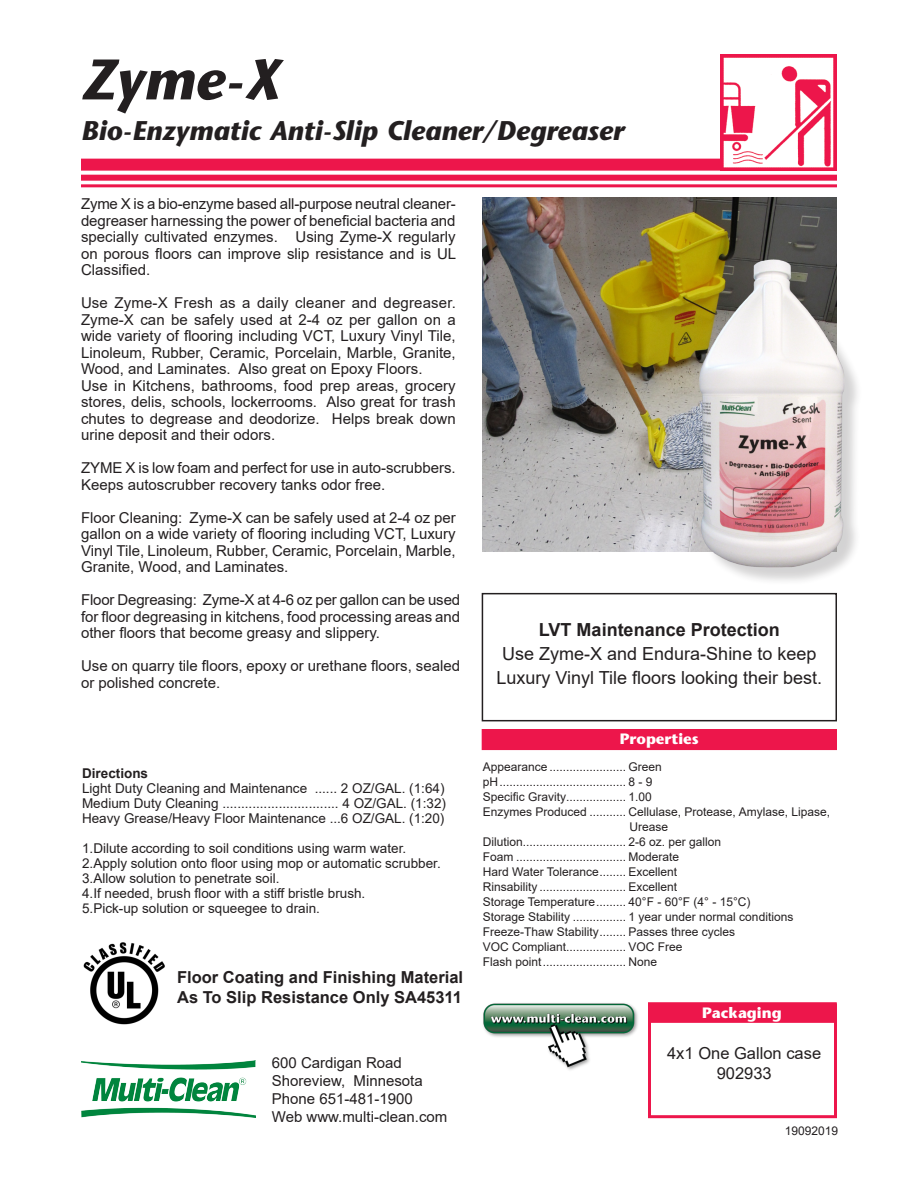
<style>
.page{position:relative;width:918px;height:1188px;background:#fff}
.page>*{position:absolute;margin:0;border:0;box-sizing:border-box;transform-origin:0 0}
.t1{font:italic 700 57px "Stone Sans";color:#231f20}
.t2{font:italic 700 27px "Stone Sans";color:#231f20}
.t3{font:18px/24px "Arial";color:#231f20;text-align:center}
.t4{font:700 18px "Arial";color:#231f20}
.t5{font:700 16.5px/19.8px "Arial";color:#231f20}
.t6{font:16.5px/19.8px "Arial";color:#231f20;text-align:center}
.t7{font:15px/16.5px "Arial";color:#231f20}
.t8{font:700 15px "Stone Sans";color:#fff}
.t9{font:13.5px/15px "Arial";color:#231f20;text-align:justify}
.t10{font:700 13.5px "Arial";color:#231f20}
.t11{font:12px "Arial";color:#231f20}
</style>
<div class="page">
<div style="left:81px;top:159px;width:640px;height:12px;background:#ed164b"></div>
<div style="left:81px;top:175px;width:756px;height:6px;background:#ed164b"></div>
<hr style="left:81px;top:184px;width:756px;height:3px;background:#ed164b">
<div style="left:648px;top:1003px;width:189px;height:115px;background:#fff;border:3px solid #ed164b"></div>
<div style="left:648px;top:1002px;width:189px;height:21px;background:#ed164b;border:3px solid #ed164b"></div>
<div style="left:482px;top:729px;width:355px;height:21px;background:#ed164b"></div>
<img style="left:83px;top:942px;width:82px;height:83px">
<img style="left:721px;top:54px;width:116px;height:116px">
<img style="left:483px;top:1003px;width:155px;height:67px">
<img style="left:81px;top:1061px;width:175px;height:56px">
<img style="left:483px;top:197px;width:354px;height:354px">
<img style="left:686px;top:249px;width:171px;height:328px">
<div style="left:482px;top:593px;width:355px;height:128px;border:2px solid #231f20"></div>
<h1 class="t1" style="left:81px;top:44px;width:201px">Zyme-X</h1>
<h2 class="t2" style="left:81px;top:113px;width:544px">Bio-Enzymatic Anti-Slip Cleaner/Degreaser</h2>
<p class="t7" style="left:81px;top:196px;width:377px;text-align:justify">Zyme X is a bio-enzyme based all-purpose neutral cleaner&shy;degreaser harnessing the power of beneficial bacteria and specially cultivated enzymes. Using Zyme-X regularly on porous floors can improve slip resistance and is UL Classified.</p>
<p class="t7" style="left:81px;top:295px;width:376px">Use Zyme-X Fresh as a daily cleaner and degreaser.<br>Zyme-X can be safely used at 2-4 oz per gallon on a wide variety of flooring including VCT, Luxury Vinyl Tile, Linoleum, Rubber, Ceramic, Porcelain, Marble, Granite, Wood, and Laminates. Also great on Epoxy Floors.<br>Use in Kitchens, bathrooms, food prep areas, grocery stores, delis, schools, lockerrooms. Also great for trash chutes to degrease and deodorize. Helps break down urine deposit and their odors.</p>
<p class="t7" style="left:81px;top:460px;width:376px">ZYME X is low foam and perfect for use in auto-scrubbers.<br>Keeps autoscrubber recovery tanks odor free.</p>
<p class="t7" style="left:81px;top:509px;width:376px;text-align:justify">Floor Cleaning: Zyme-X can be safely used at 2-4 oz per gallon on a wide variety of flooring including VCT, Luxury Vinyl Tile, Linoleum, Rubber, Ceramic, Porcelain, Marble, Granite, Wood, and Laminates.</p>
<p class="t7" style="left:81px;top:592px;width:381px;text-align:justify">Floor Degreasing: Zyme-X at 4-6 oz per gallon can be used for floor degreasing in kitchens, food processing areas and other floors that become greasy and slippery.</p>
<p class="t7" style="left:81px;top:658px;width:381px">Use on quarry tile floors, epoxy or urethane floors, sealed or polished concrete.</p>
<p class="t10" style="left:82px;top:764px;width:68px">Directions</p>
<p class="t9" style="left:82px;top:781px;width:365px">Light Duty Cleaning and Maintenance ...... 2 OZ/GAL. (1:64)<br>Medium Duty Cleaning ............................... 4 OZ/GAL. (1:32)<br>Heavy Grease/Heavy Floor Maintenance ...6 OZ/GAL. (1:20)</p>
<p class="t9" style="left:82px;top:841px;width:360px;text-align:left">1.Dilute according to soil conditions using warm water.<br>2.Apply solution onto floor using mop or automatic scrubber.<br>3.Allow solution to penetrate soil.<br>4.If needed, brush floor with a stiff bristle brush.<br>5.Pick-up solution or squeegee to drain.</p>
<p class="t5" style="left:177px;top:967px;width:288px">Floor Coating and Finishing Material<br>As To Slip Resistance Only SA45311</p>
<p class="t7" style="left:272px;top:1054px;width:177px;line-height:18px">600 Cardigan Road<br>Shoreview, Minnesota<br>Phone 651-481-1900<br>Web www.multi-clean.com</p>
<p class="t4" style="left:539px;top:617px;width:242px">LVT Maintenance Protection</p>
<p class="t3" style="left:496px;top:642px;width:327px">Use Zyme-X and Endura-Shine to keep<br>Luxury Vinyl Tile floors looking their best.</p>
<p class="t8" style="left:620px;top:729px;width:80px">Properties</p>
<p class="t11" style="left:483px;top:759px;width:181px">Appearance ....................... Green</p>
<p class="t11" style="left:483px;top:774px;width:171px">pH...................................... 8 - 9</p>
<p class="t11" style="left:483px;top:789px;width:171px">Specific Gravity.................. 1.00</p>
<p class="t11" style="left:483px;top:804px;width:349px">Enzymes Produced ........... Cellulase, Protease, Amylase, Lipase,</p>
<p class="t11" style="left:630px;top:819px;width:40px">Urease</p>
<p class="t11" style="left:483px;top:834px;width:240px">Dilution............................... 2-6 oz. per gallon</p>
<p class="t11" style="left:483px;top:849px;width:198px">Foam ................................. Moderate</p>
<p class="t11" style="left:483px;top:864px;width:196px">Hard Water Tolerance........ Excellent</p>
<p class="t11" style="left:483px;top:879px;width:196px">Rinsability .......................... Excellent</p>
<p class="t11" style="left:483px;top:894px;width:269px">Storage Temperature......... 40°F - 60°F (4° - 15°C)</p>
<p class="t11" style="left:483px;top:909px;width:312px">Storage Stability ................ 1 year under normal conditions</p>
<p class="t11" style="left:483px;top:924px;width:254px">Freeze-Thaw Stability........ Passes three cycles</p>
<p class="t11" style="left:483px;top:939px;width:201px">VOC Compliant.................. VOC Free</p>
<p class="t11" style="left:483px;top:954px;width:176px">Flash point......................... None</p>
<p class="t8" style="left:702px;top:1003px;width:81px">Packaging</p>
<p class="t8" style="left:704px;top:1003px;width:81px">Packaging</p>
<p class="t6" style="left:667px;top:1043px;width:156px">4x1 One Gallon case<br>902933</p>
<p class="t11" style="left:785px;top:1122px;width:55px">19092019</p>
</div>
